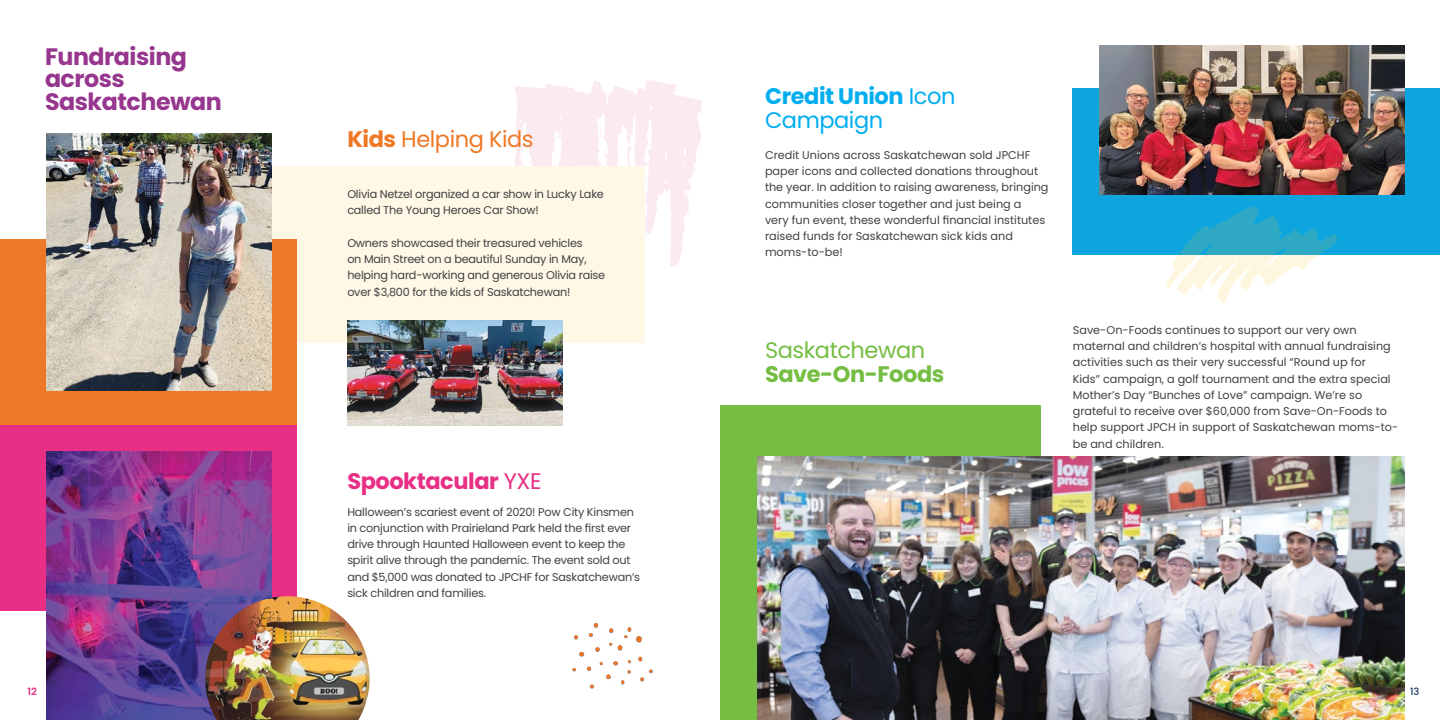
<style>
.page{position:relative;width:1440px;height:720px;background:#fff}
.page>*{position:absolute;margin:0;border:0;box-sizing:border-box;transform-origin:0 0}
.t1{font:700 23.75px/22.5px "Poppins";letter-spacing:-.02em;color:#97368e}
.t2{font:22.5px/23.8px "Poppins";letter-spacing:-.02em;color:#00aeef}
.t3{font:22.5px "Poppins";letter-spacing:-.02em;color:#ee7825}
.t4{font:700 22.5px "Poppins";letter-spacing:-.02em;color:#e82e85}
.t5{font:700 22.5px "Poppins";letter-spacing:-.02em;color:#75bd43}
.t6{font:22.5px "Poppins";letter-spacing:-.02em;color:#75bd43}
.t7{font:11.25px/16.2px "Poppins";color:#414042}
.t8{font:11.25px/16.2px "Poppins";letter-spacing:-.02em;color:#414042}
.t9{font:600 10px "Poppins";color:#e82e85}
.t10{font:500 10px "Poppins";color:#183a63}
.s1{font-weight:700}
.s2{font-weight:400}
</style>
<div class="page">
<svg style="left:514px;top:80px;width:187px;height:187px"></svg>
<div style="left:272px;top:166px;width:372px;height:177px;background:#fff8e6"></div>
<div style="left:0;top:239px;width:297px;height:186px;background:#ee7825"></div>
<div style="left:1073px;top:88px;width:367px;height:167px;background:#0ea5df"></div>
<div style="left:720px;top:406px;width:320px;height:314px;background:#75bd43"></div>
<div style="left:0;top:425px;width:297px;height:186px;background:#e82e85"></div>
<img style="left:46px;top:133px;width:226px;height:258px">
<img style="left:1100px;top:45px;width:304px;height:149px">
<img style="left:758px;top:457px;width:646px;height:263px">
<img style="left:46px;top:452px;width:226px;height:268px">
<img style="left:347px;top:320px;width:216px;height:105px">
<img style="left:205px;top:596px;width:165px;height:124px">
<svg style="left:572px;top:623px;width:80px;height:66px"></svg>
<svg style="left:1166px;top:206px;width:172px;height:97px"></svg>
<h1 class="t1" style="left:45px;top:45px;width:178px">Fundraising across<br>Saskatchewan</h1>
<h2 class="t3" style="left:347px;top:126px;width:188px"><span class="s1">Kids</span> Helping Kids</h2>
<p class="t8" style="left:347px;top:186px;width:258px">Olivia Netzel organized a car show in Lucky Lake called The Young Heroes Car Show!</p>
<p class="t8" style="left:347px;top:235px;width:259px">Owners showcased their treasured vehicles<br>on Main Street on a beautiful Sunday in May, helping hard-working and generous Olivia raise over $3,800 for the kids of Saskatchewan!</p>
<h2 class="t4" style="left:347px;top:468px;width:196px">Spooktacular <span class="s2">YXE</span></h2>
<p class="t8" style="left:347px;top:504px;width:294px">Halloween’s scariest event of 2020! Pow City Kinsmen in conjunction with Prairieland Park held the first ever drive through Haunted Halloween event to keep the spirit alive through the pandemic. The event sold out and $5,000 was donated to JPCHF for Saskatchewan’s sick children and families.</p>
<h2 class="t2" style="left:765px;top:85px;width:192px"><span class="s1">Credit Union</span> Icon<br>Campaign</h2>
<p class="t7" style="left:765px;top:147px;width:285px">Credit Unions across Saskatchewan sold JPCHF paper icons and collected donations throughout the year. In addition to raising awareness, bringing communities closer together and just being a<br>very fun event, these wonderful financial institutes raised funds for Saskatchewan sick kids and moms-to-be!</p>
<h2 class="t6" style="left:765px;top:337px;width:162px">Saskatchewan</h2>
<h2 class="t5" style="left:765px;top:361px;width:181px">Save-On-Foods</h2>
<p class="t7" style="left:1073px;top:322px;width:327px">Save-On-Foods continues to support our very own maternal and children’s hospital with annual fundraising activities such as their very successful “Round up for<br>Kids” campaign, a golf tournament and the extra special Mother’s Day “Bunches of Love” campaign. We’re so grateful to receive over $60,000 from Save-On-Foods to help support JPCH in support of Saskatchewan moms-to&shy;be and children.</p>
<p class="t9" style="left:28px;top:685px;width:11px">12</p>
<p class="t10" style="left:1410px;top:685px;width:11px">13</p>
</div>
